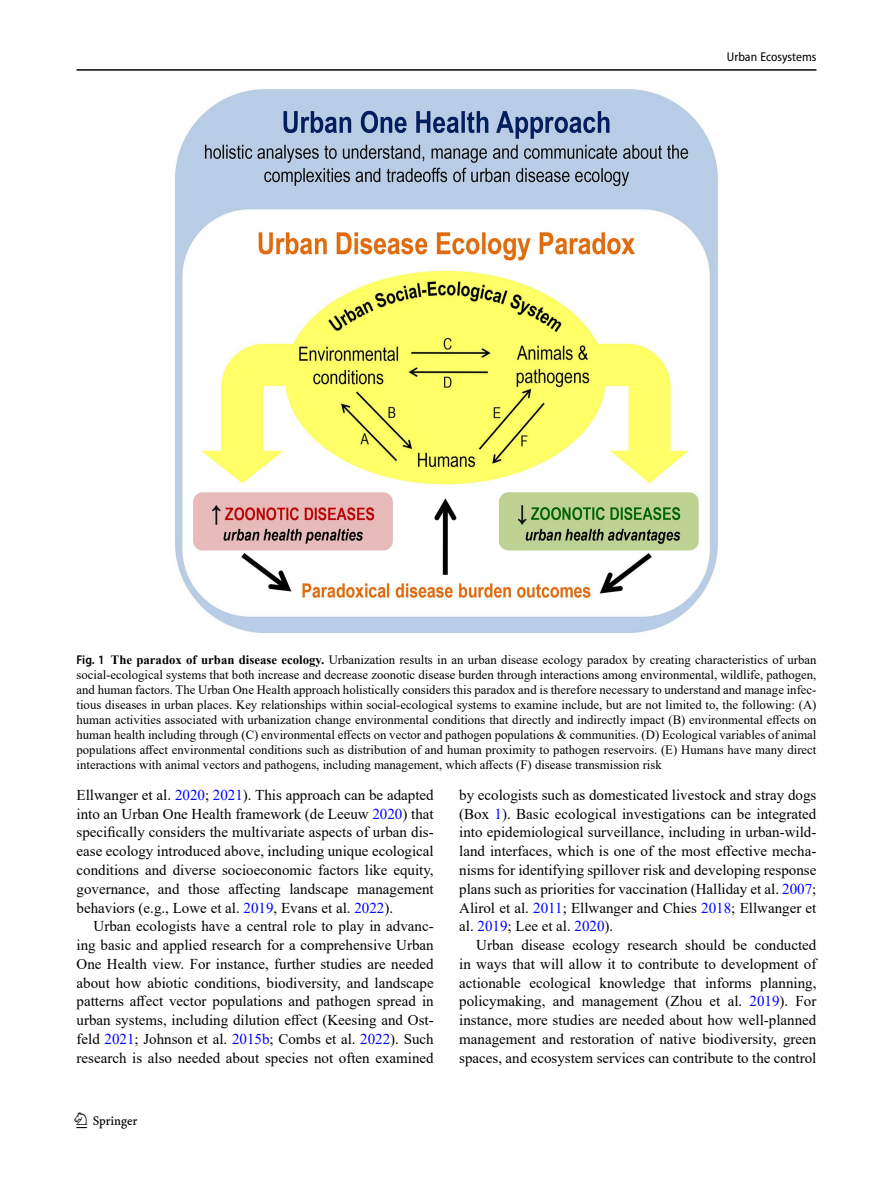
<style>
.page{position:relative;width:893px;height:1187px;background:#fff}
.page>*{position:absolute;margin:0;border:0;box-sizing:border-box;transform-origin:0 0}
.t1{font:22.5px "Springnew";color:#000}
.Body_Text_Indent{font:15px/18.8px "Times New Roman PSMT2";color:#000;text-align:justify}
.Body_Text{font:15px/18.8px "Times New Roman";color:#000;text-align:justify}
.Figure_Caption{font:12.75px/15px "Times New Roman";color:#000;text-align:justify}
.t2{font:semi-condensed 12.75px "Myriad Pro";color:#000}
.s1{font-family:"Myriad Pro";font-weight:600;font-stretch:semi-condensed}
.s2{font-weight:700}
.s3{font-family:"Times New Roman PSMT2"}
.s4{font-family:"Times New Roman PSMT2";color:#00f}
.s5{font-family:"Times New Roman"}
.s6{color:#00f}
</style>
<div class="page">
<hr style="left:77px;top:69px;width:739px;height:2px;background:#000">
<img style="left:175px;top:89px;width:543px;height:544px">
<p class="t2" style="left:727px;top:49px;width:91px">Urban Ecosystems</p>
<p class="Figure_Caption" style="left:77px;top:651px;width:741px"><span class="s1">Fig. 1</span> <span class="s2">The paradox of urban disease ecology.</span> <span class="s3">Urbanization results in an urban disease ecology paradox by creating characteristics of urban social-ecological systems that both increase and decrease zoonotic disease burden through interactions among environmental, wildlife, pathogen, and human factors. The Urban One Health approach holistically considers this paradox and is therefore necessary to understand and manage infec&shy;tious diseases in urban places. Key relationships within social-ecological systems to examine include, but are not limited to, the following: (A) </span>human activities associated with urbanization change environmental conditions that directly and indirectly impact (B) environmental effects on human health including through (C) environmental effects on vector and pathogen populations &amp; communities. (D) Ecological variables of animal populations affect environmental conditions such as distribution of and human proximity to pathogen reservoirs. (E) Humans have many direct interactions with animal vectors and pathogens, including management, which affects (F) disease transmission risk</p>
<p class="Body_Text" style="left:77px;top:785px;width:359px"><span class="s3">Ellwanger et al.</span> <span class="s4">2020</span><span class="s3">;</span> <span class="s4">2021</span><span class="s3">). This approach can be adapted </span>into an Urban One Health framework (de Leeuw <span class="s4">2020</span><span class="s3">) that </span>specifically considers the multivariate aspects of urban dis&shy;ease ecology introduced above, including unique ecological conditions and diverse socioeconomic factors like equity, governance, and those affecting landscape management <span class="s3">behaviors (e.g., Lowe et al.</span> <span class="s4">2019</span><span class="s3">, Evans et al.</span> <span class="s4">2022</span><span class="s3">).</span></p>
<p class="Body_Text_Indent" style="left:77px;top:916px;width:359px;text-indent:17px">Urban ecologists have a central role to play in advanc&shy;ing basic and applied research for a comprehensive Urban One Health view. For instance, further studies are needed about how abiotic conditions, biodiversity, and landscape <span class="s5">patterns affect vector populations and pathogen spread in urban systems, including dilution effect (Keesing and Ost&shy;</span>feld <span class="s6">2021</span>; Johnson et al. <span class="s6">2015b</span>; Combs et al. <span class="s6">2022</span>). Such research is also needed about species not often examined</p>
<h1 class="t1" style="left:77px;top:1107px;width:63px">1 3</h1>
<p class="Body_Text_Indent" style="left:459px;top:785px;width:359px"><span class="s5">by ecologists such as domesticated livestock and stray dogs </span>(Box <span class="s6">1</span>). Basic ecological investigations can be integrated into epidemiological surveillance, including in urban-wild&shy;<span class="s5">land interfaces, which is one of the most effective mecha&shy;nisms for identifying spillover risk and developing response </span>plans such as priorities for vaccination (Halliday et al. <span class="s6">2007</span>; Alirol et al. <span class="s6">2011</span>; Ellwanger and Chies <span class="s6">2018</span>; Ellwanger et al. <span class="s6">2019</span>; Lee et al. <span class="s6">2020</span>).</p>
<p class="Body_Text_Indent" style="left:459px;top:935px;width:359px;text-indent:17px">Urban disease ecology research should be conducted in ways that will allow it to contribute to development of <span class="s5">actionable ecological knowledge that informs planning, policymaking, and management (Zhou et al.</span> <span class="s6">2019</span>). For instance, more studies are needed about how well-planned management and restoration of native biodiversity, green spaces, and ecosystem services can contribute to the control</p>
</div>
